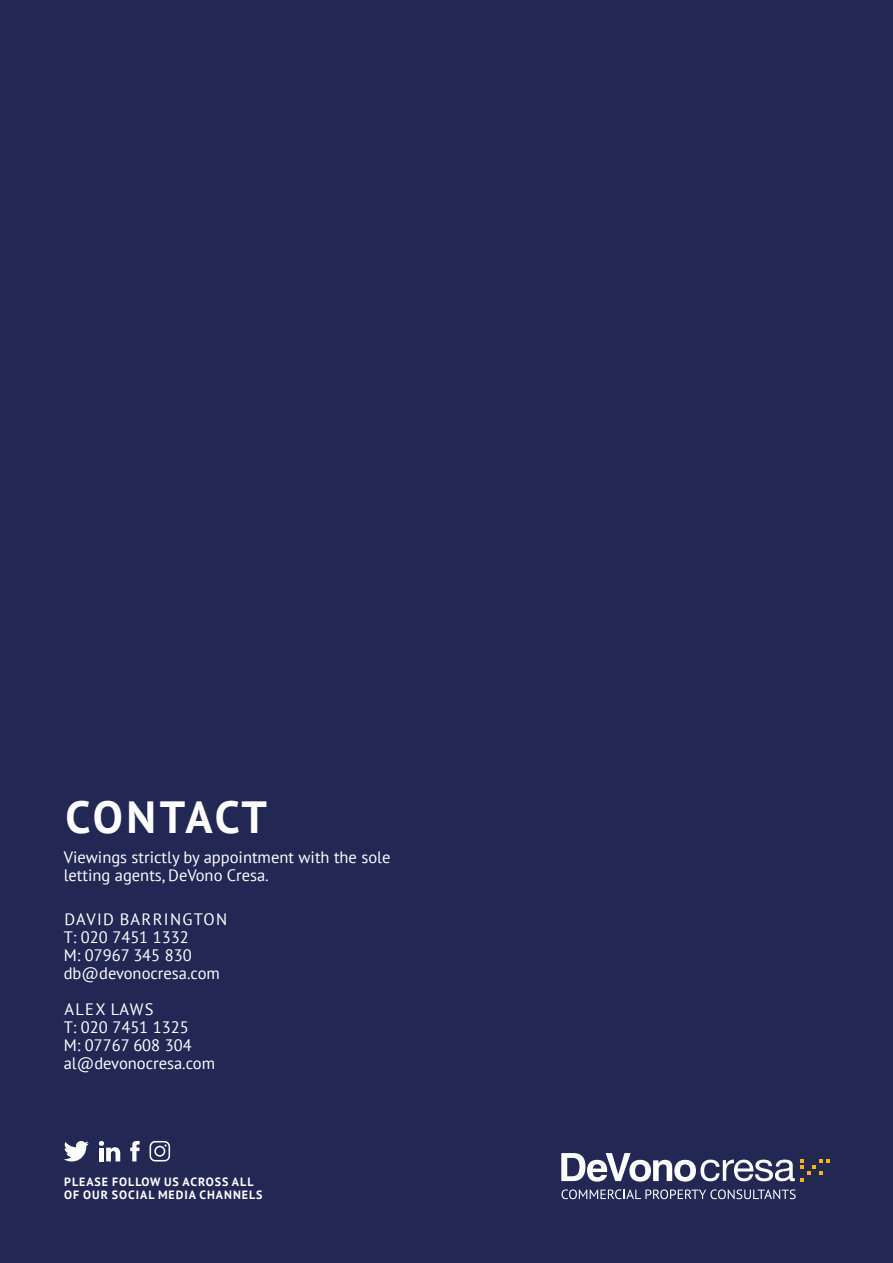
<style>
.page{position:relative;width:893px;height:1263px;background:#222754}
.page>*{position:absolute;margin:0;border:0;box-sizing:border-box;transform-origin:0 0}
.t1{font:700 45px "PT Sans";letter-spacing:.05em;color:#fff}
.t2{font:16.5px/18px "PT Sans";color:#fff}
.t3{font:700 12px/13.5px "PT Sans";letter-spacing:.08em;color:#fff}
</style>
<div class="page">
<svg style="left:562px;top:1189px;width:234px;height:10px"></svg>
<svg style="left:561px;top:1153px;width:234px;height:28px"></svg>
<svg style="left:801px;top:1159px;width:28px;height:22px"></svg>
<svg style="left:150px;top:1141px;width:20px;height:20px"></svg>
<svg style="left:130px;top:1141px;width:10px;height:20px"></svg>
<svg style="left:98px;top:1141px;width:22px;height:20px"></svg>
<svg style="left:64px;top:1141px;width:25px;height:21px"></svg>
<h1 class="t1" style="left:66px;top:787px;width:203px">CONTACT</h1>
<p class="t2" style="left:64px;top:848px;width:328px">Viewings strictly by appointment with the sole letting agents, DeVono Cresa.</p>
<p class="t2" style="left:64px;top:909px;width:165px">DAVID BARRINGTON<br>T: 020 7451 1332<br>M: 07967 345 830 db@devonocresa.com</p>
<p class="t2" style="left:64px;top:999px;width:153px">ALEX LAWS<br>T: 020 7451 1325<br>M: 07767 608 304 al@devonocresa.com</p>
<p class="t3" style="left:64px;top:1174px;width:200px">PLEASE FOLLOW US ACROSS ALL<br>OF OUR SOCIAL MEDIA CHANNELS</p>
</div>
